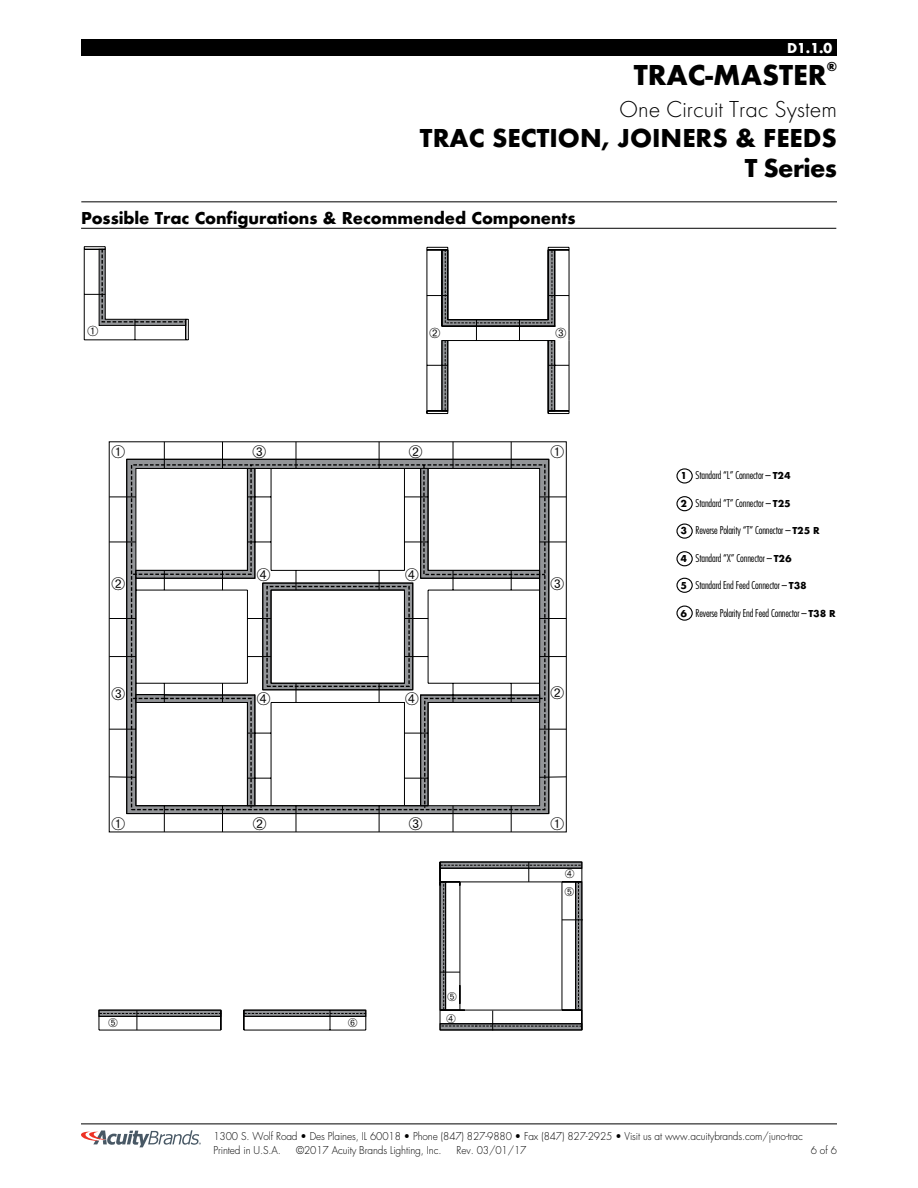
<style>
.page{position:relative;width:918px;height:1188px;background:#fff}
.page>*{position:absolute;margin:0;border:0;box-sizing:border-box;transform-origin:0 0}
.t1{font:30px "Futura Bold DTC";color:#000}
.t2{font:27px/30.3px "Futura Bold DTC";color:#000;text-align:right}
.t3{font:24px "Futura Light DTC";color:#000}
.t4{font:18px "Futura Bold DTC";letter-spacing:-.005em;color:#000}
.t5{font:15px "Futura Bold DTC";color:#fff}
.t6{font:13.5px "Futura Bold DTC";color:#000}
.t7{font:300 condensed 10.5px "Futura";letter-spacing:-.015em;color:#000}
.t8{font:300 10.5px/14.1px "Futura";letter-spacing:-.01em;color:#000;scale:.96 1}
.s1{font-family:"Futura Bold DTC";font-weight:400;font-stretch:normal}
</style>
<div class="page">
<svg style="left:81px;top:1130px;width:120px;height:17px"></svg>
<hr style="left:81px;top:1124px;width:756px;height:1px;background:#000">
<div style="left:81px;top:39px;width:756px;height:17px;background:#000"></div>
<hr style="left:81px;top:228px;width:755px;height:1px;background:#000">
<hr style="left:440px;top:1030px;width:142px;height:1px;background:#000">
<div style="left:98px;top:1010px;width:123px;height:7px;background:#323232"></div>
<svg style="left:108px;top:441px;width:459px;height:391px"></svg>
<svg style="left:130px;top:464px;width:416px;height:347px;background:#717275"></svg>
<svg style="left:108px;top:554px;width:27px;height:168px"></svg>
<div style="left:676px;top:496px;width:17px;height:15px;border:1px solid #000;border-radius:50%"></div>
<div style="left:676px;top:524px;width:17px;height:15px;border:1px solid #000;border-radius:50%"></div>
<div style="left:676px;top:551px;width:17px;height:15px;border:1px solid #000;border-radius:50%"></div>
<div style="left:676px;top:468px;width:17px;height:16px;border:1px solid #000;border-radius:50%"></div>
<div style="left:676px;top:578px;width:17px;height:15px;border:1px solid #000;border-radius:50%"></div>
<div style="left:676px;top:606px;width:17px;height:15px;border:1px solid #000;border-radius:50%"></div>
<hr style="left:81px;top:201px;width:756px;height:1px;background:#000">
<svg style="left:84px;top:246px;width:105px;height:95px"></svg>
<svg style="left:426px;top:246px;width:144px;height:168px"></svg>
<svg style="left:440px;top:862px;width:143px;height:168px"></svg>
<svg style="left:99px;top:1010px;width:122px;height:21px"></svg>
<svg style="left:243px;top:1009px;width:123px;height:22px"></svg>
<svg style="left:112px;top:445px;width:13px;height:13px"></svg>
<svg style="left:551px;top:445px;width:13px;height:13px"></svg>
<svg style="left:112px;top:817px;width:13px;height:13px"></svg>
<svg style="left:551px;top:817px;width:13px;height:13px"></svg>
<svg style="left:112px;top:577px;width:13px;height:13px"></svg>
<svg style="left:409px;top:445px;width:13px;height:13px"></svg>
<svg style="left:551px;top:686px;width:13px;height:13px"></svg>
<svg style="left:253px;top:817px;width:13px;height:13px"></svg>
<svg style="left:112px;top:687px;width:13px;height:13px"></svg>
<svg style="left:253px;top:445px;width:13px;height:13px"></svg>
<svg style="left:409px;top:817px;width:13px;height:13px"></svg>
<svg style="left:551px;top:577px;width:13px;height:13px"></svg>
<svg style="left:135px;top:468px;width:406px;height:339px"></svg>
<h3 class="t5" style="left:787px;top:39px;width:47px">D1.1.0</h3>
<h1 class="t1" style="left:634px;top:57px;width:195px">TRAC-MASTER</h1>
<p class="t6" style="left:827px;top:59px;width:12px">®</p>
<h3 class="t3" style="left:619px;top:96px;width:219px">One Circuit Trac System</h3>
<h2 class="t2" style="left:420px;top:123px;width:419px">TRAC SECTION, JOINERS &amp; FEEDS<br>T Series</h2>
<h3 class="t4" style="left:81px;top:208px;width:496px">Possible Trac Configurations &amp; Recommended Components</h3>
<p class="t7" style="left:681px;top:469px;width:112px"><span class="s1">1</span> Standard “L” Connector – <span class="s1">T24</span></p>
<p class="t7" style="left:681px;top:496px;width:112px"><span class="s1">2</span> Standard “T” Connector – <span class="s1">T25</span></p>
<p class="t7" style="left:681px;top:524px;width:141px"><span class="s1">3</span> Reverse Polarity “T” Connector – <span class="s1">T25 R</span></p>
<p class="t7" style="left:681px;top:551px;width:113px"><span class="s1">4</span> Standard “X” Connector – <span class="s1">T26</span></p>
<p class="t7" style="left:681px;top:579px;width:128px"><span class="s1">5</span> Standard End Feed Connector – <span class="s1">T38</span></p>
<p class="t7" style="left:681px;top:606px;width:157px"><span class="s1">6</span> Reverse Polarity End Feed Connector – <span class="s1">T38 R</span></p>
<p class="t8" style="left:213px;top:1129px;width:616px">1300 S. Wolf Road • Des Plaines, IL 60018 • Phone (847) 827-9880 • Fax (847) 827-2925 • Visit us at www.acuitybrands.com/juno-trac<br>Printed in U.S.A.</p>
<p class="t8" style="left:296px;top:1143px;width:153px">©2017 Acuity Brands Lighting, Inc.</p>
<p class="t8" style="left:457px;top:1143px;width:74px">Rev. 03/01/17</p>
<p class="t8" style="left:811px;top:1144px;width:29px">6 of 6</p>
</div>
